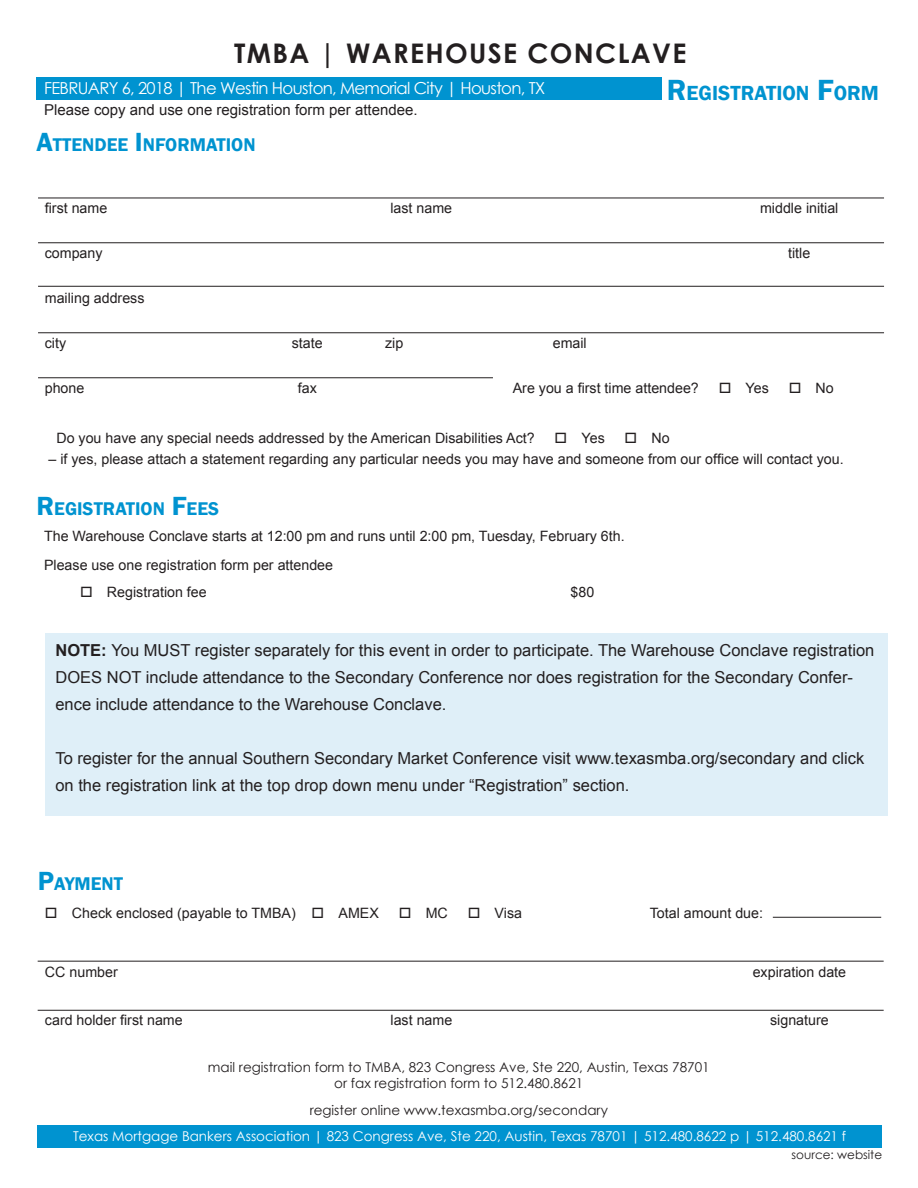
<style>
.page{position:relative;width:918px;height:1188px;background:#fff}
.page>*{position:absolute;margin:0;border:0;box-sizing:border-box;transform-origin:0 0}
.t1{font:700 27px "Century Gothic";letter-spacing:.05em;color:#231f20}
.t2{font:600 21px "Franklin Gothic";color:#0093d0}
.t3{font:600 18.9px "Franklin Gothic";color:#0093d0}
.t4{font:16.5px/27px "Arial";color:#231f20}
.t5{font:16.5px "Century Gothic";letter-spacing:-.04em;color:#fff}
.t6{font:15px "Arial";color:#231f20}
.t7{font:14.25px "Arial";color:#231f20}
.t8{font:13.5px "Century Gothic";color:#231f20}
.t9{font:13.5px "Century Gothic";color:#fff}
.t10{font:12px "Century Gothic";color:#231f20}
.s1{font-size:30px}
.s2{font-size:27px}
.s3{font-weight:700}
</style>
<div class="page">
<hr style="left:38px;top:198px;width:846px;height:1px;background:#231f20">
<hr style="left:38px;top:243px;width:846px;height:1px;background:#231f20">
<hr style="left:38px;top:286px;width:846px;height:1px;background:#231f20">
<hr style="left:38px;top:333px;width:846px;height:1px;background:#231f20">
<hr style="left:38px;top:378px;width:455px;height:1px;background:#231f20">
<div style="left:37px;top:77px;width:625px;height:23px;background:#0093d0"></div>
<hr style="left:38px;top:1010px;width:846px;height:1px;background:#231f20">
<hr style="left:38px;top:961px;width:846px;height:1px;background:#231f20">
<hr style="left:773px;top:917px;width:108px;height:1px;background:#231f20">
<div style="left:37px;top:1125px;width:845px;height:22px;background:#0093d0"></div>
<div style="left:45px;top:633px;width:843px;height:182px;background:#dfeff8"></div>
<p class="t1" style="left:234px;top:33px;width:454px">TMBA | WAREHOUSE CONCLAVE</p>
<p class="t5" style="left:44px;top:77px;width:503px">FEBRUARY 6, 2018 | The Westin Houston, Memorial City | Houston, TX</p>
<p class="t2" style="left:667px;top:80px;width:214px"><span class="s1">R</span> EGISTRATION <span class="s1">F</span>ORM</p>
<p class="t6" style="left:44px;top:100px;width:375px">Please copy and use one registration form per attendee.</p>
<p class="t3" style="left:37px;top:133px;width:221px"><span class="s2">A</span>TTENDEE <span class="s2">I</span>NFORMATION</p>
<p class="t7" style="left:45px;top:199px;width:64px">first name</p>
<p class="t7" style="left:390px;top:199px;width:63px">last name</p>
<p class="t7" style="left:760px;top:199px;width:80px">middle initial</p>
<p class="t7" style="left:45px;top:244px;width:59px">company</p>
<p class="t7" style="left:788px;top:244px;width:24px">title</p>
<p class="t7" style="left:45px;top:289px;width:101px">mailing address</p>
<p class="t7" style="left:45px;top:334px;width:23px">city</p>
<p class="t7" style="left:292px;top:334px;width:32px">state</p>
<p class="t7" style="left:385px;top:334px;width:20px">zip</p>
<p class="t7" style="left:553px;top:334px;width:36px">email</p>
<p class="t7" style="left:45px;top:379px;width:41px">phone</p>
<p class="t7" style="left:298px;top:379px;width:21px">fax</p>
<p class="t7" style="left:513px;top:379px;width:188px">Are you a first time attendee?</p>
<p class="t7" style="left:719px;top:379px;width:52px">□ Yes</p>
<p class="t7" style="left:789px;top:379px;width:47px">□ No</p>
<p class="t7" style="left:56px;top:428px;width:480px">Do you have any special needs addressed by the American Disabilities Act?</p>
<p class="t7" style="left:555px;top:428px;width:52px">□ Yes</p>
<p class="t7" style="left:625px;top:428px;width:47px">□ No</p>
<p class="t7" style="left:48px;top:449px;width:797px">– if yes, please attach a statement regarding any particular needs you may have and someone from our office will contact you.</p>
<p class="t3" style="left:37px;top:497px;width:184px"><span class="s2">R</span> EGISTRATION <span class="s2">F</span>EES</p>
<p class="t7" style="left:44px;top:527px;width:582px">The Warehouse Conclave starts at 12:00 pm and runs until 2:00 pm, Tuesday, February 6th.</p>
<p class="t7" style="left:44px;top:556px;width:291px">Please use one registration form per attendee</p>
<p class="t7" style="left:80px;top:583px;width:128px">□ Registration fee</p>
<p class="t7" style="left:571px;top:583px;width:25px">$80</p>
<p class="t4" style="left:55px;top:637px;width:820px"><span class="s3">NOTE:</span> You MUST register separately for this event in order to participate. The Warehouse Conclave registration<br>DOES NOT include attendance to the Secondary Conference nor does registration for the Secondary Confer&shy;ence include attendance to the Warehouse Conclave.</p>
<p class="t4" style="left:55px;top:745px;width:810px">To register for the annual Southern Secondary Market Conference visit www.texasmba.org/secondary and click on the registration link at the top drop down menu under “Registration” section.</p>
<p class="t3" style="left:38px;top:872px;width:87px"><span class="s2">P</span>AYMENT</p>
<p class="t7" style="left:45px;top:904px;width:336px">□ Check enclosed (payable to TMBA) □ AMEX</p>
<p class="t7" style="left:399px;top:904px;width:51px">□ MC</p>
<p class="t7" style="left:468px;top:904px;width:56px">□ Visa</p>
<p class="t7" style="left:650px;top:904px;width:115px">Total amount due:</p>
<p class="t7" style="left:45px;top:963px;width:74px">CC number</p>
<p class="t7" style="left:753px;top:963px;width:95px">expiration date</p>
<p class="t7" style="left:45px;top:1011px;width:139px">card holder first name</p>
<p class="t7" style="left:391px;top:1011px;width:63px">last name</p>
<p class="t7" style="left:770px;top:1011px;width:60px">signature</p>
<p class="t8" style="left:208px;top:1058px;width:503px">mail registration form to TMBA, 823 Congress Ave, Ste 220, Austin, Texas 78701</p>
<p class="t8" style="left:334px;top:1074px;width:251px">or fax registration form to 512.480.8621</p>
<p class="t8" style="left:310px;top:1101px;width:300px">register online www.texasmba.org/secondary</p>
<p class="t9" style="left:73px;top:1127px;width:775px">Texas Mortgage Bankers Association | 823 Congress Ave, Ste 220, Austin, Texas 78701 | 512.480.8622 p | 512.480.8621 f</p>
<p class="t10" style="left:792px;top:1146px;width:92px">source: website</p>
</div>
